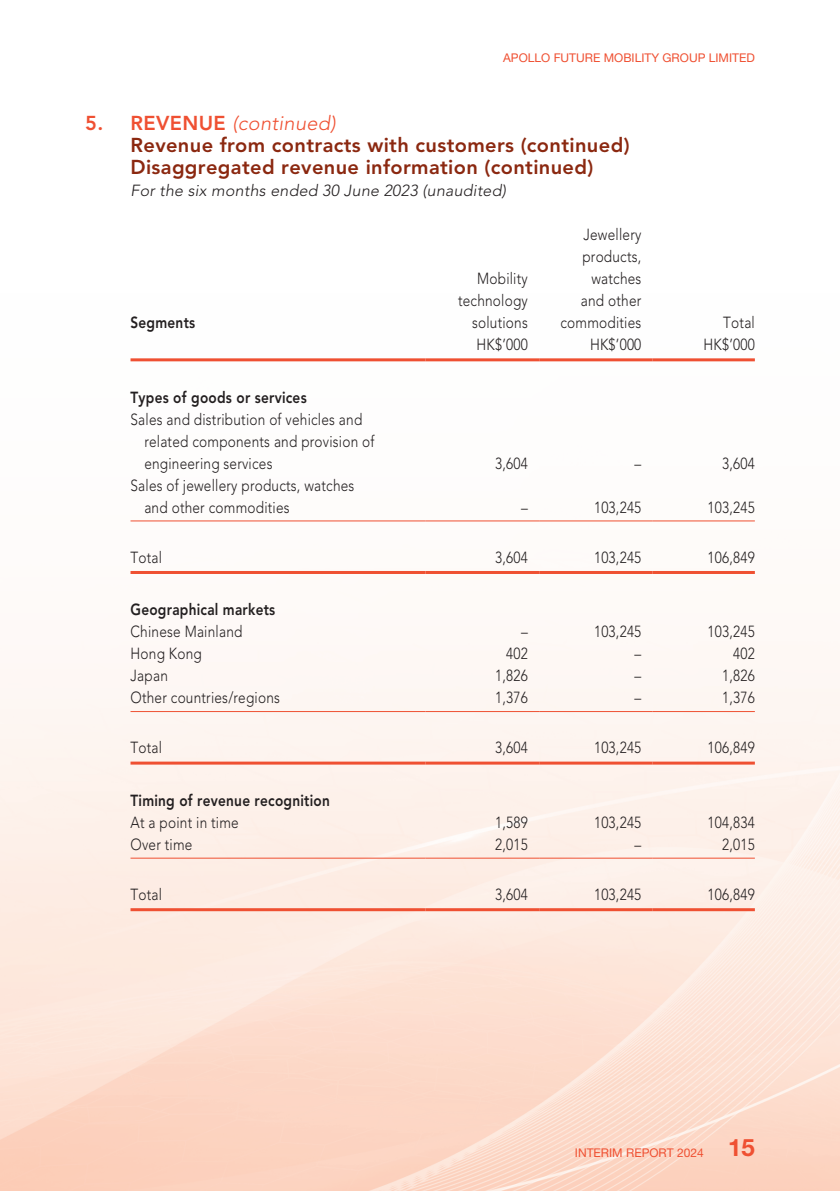
<style>
.page{position:relative;width:840px;height:1191px;background:#fff}
.page>*{position:absolute;margin:0;border:0;box-sizing:border-box;transform-origin:0 0}
._02_H2{font:800 20px "Avenir LT Std";letter-spacing:.02em;color:#8b2810}
._01_H1{font:italic 300 20px "Avenir LT Std";letter-spacing:.015em;color:#ef5032}
._51_N_Table_txt{font:300 16px "Avenir LT Std";letter-spacing:.015em;color:#231f20;scale:.85 1}
._51_N_Table_txt-2{font:800 16px "Avenir LT Std";letter-spacing:.02em;color:#231f20;scale:.85 1}
._03_H3{font:italic 300 16px "Avenir LT Std";letter-spacing:.015em;color:#231f20}
.t1{font:12px "Helvetica Neue LT Std";color:#ef5032}
.s1{font-weight:800;font-style:normal}
.s2{font-weight:700;font-size:24px}
</style>
<div class="page">
<img style="left:0;top:358px;width:839px;height:833px">
<hr style="left:130px;top:358px;width:295px;height:3px;background:#ef5032">
<hr style="left:425px;top:358px;width:114px;height:3px;background:#ef5032">
<hr style="left:539px;top:358px;width:113px;height:3px;background:#ef5032">
<hr style="left:652px;top:358px;width:102px;height:3px;background:#ef5032">
<hr style="left:130px;top:520px;width:295px;height:1px;background:#ef5032">
<hr style="left:425px;top:520px;width:114px;height:1px;background:#ef5032">
<hr style="left:539px;top:520px;width:113px;height:1px;background:#ef5032">
<hr style="left:652px;top:520px;width:102px;height:1px;background:#ef5032">
<hr style="left:130px;top:571px;width:295px;height:3px;background:#ef5032">
<hr style="left:425px;top:571px;width:114px;height:3px;background:#ef5032">
<hr style="left:539px;top:571px;width:113px;height:3px;background:#ef5032">
<hr style="left:652px;top:571px;width:102px;height:3px;background:#ef5032">
<hr style="left:130px;top:711px;width:295px;height:1px;background:#ef5032">
<hr style="left:425px;top:711px;width:114px;height:1px;background:#ef5032">
<hr style="left:539px;top:711px;width:113px;height:1px;background:#ef5032">
<hr style="left:652px;top:711px;width:102px;height:1px;background:#ef5032">
<hr style="left:130px;top:761px;width:295px;height:3px;background:#ef5032">
<hr style="left:425px;top:761px;width:114px;height:3px;background:#ef5032">
<hr style="left:539px;top:761px;width:113px;height:3px;background:#ef5032">
<hr style="left:652px;top:761px;width:102px;height:3px;background:#ef5032">
<hr style="left:130px;top:857px;width:295px;height:1px;background:#ef5032">
<hr style="left:425px;top:857px;width:114px;height:1px;background:#ef5032">
<hr style="left:539px;top:857px;width:113px;height:1px;background:#ef5032">
<hr style="left:652px;top:857px;width:102px;height:1px;background:#ef5032">
<hr style="left:130px;top:908px;width:295px;height:3px;background:#ef5032">
<hr style="left:425px;top:908px;width:114px;height:3px;background:#ef5032">
<hr style="left:539px;top:908px;width:113px;height:3px;background:#ef5032">
<hr style="left:652px;top:908px;width:102px;height:3px;background:#ef5032">
<p class="t1" style="left:503px;top:51px;width:253px">APOLLO FUTURE MOBILITY GROUP LIMITED</p>
<p class="_01_H1" style="left:85px;top:111px;width:252px"><span class="s1">5. REVENUE</span> (continued)</p>
<p class="_02_H2" style="left:130px;top:133px;width:500px">Revenue from contracts with customers (continued)</p>
<p class="_02_H2" style="left:130px;top:155px;width:464px">Disaggregated revenue information (continued)</p>
<p class="_03_H3" style="left:130px;top:181px;width:377px">For the six months ended 30 June 2023 (unaudited)</p>
<p class="_51_N_Table_txt-2" style="left:130px;top:313px;width:78px">Segments</p>
<p class="_51_N_Table_txt" style="left:477px;top:269px;width:61px">Mobility</p>
<p class="_51_N_Table_txt" style="left:458px;top:291px;width:84px">technology</p>
<p class="_51_N_Table_txt" style="left:472px;top:313px;width:67px">solutions</p>
<p class="_51_N_Table_txt" style="left:583px;top:225px;width:70px">Jewellery</p>
<p class="_51_N_Table_txt" style="left:582px;top:247px;width:71px">products,</p>
<p class="_51_N_Table_txt" style="left:591px;top:269px;width:60px">watches</p>
<p class="_51_N_Table_txt" style="left:580px;top:291px;width:73px">and other</p>
<p class="_51_N_Table_txt" style="left:560px;top:313px;width:96px">commodities</p>
<p class="_51_N_Table_txt" style="left:722px;top:313px;width:39px">Total</p>
<p class="_51_N_Table_txt" style="left:476px;top:335px;width:62px">HK$’000</p>
<p class="_51_N_Table_txt" style="left:589px;top:335px;width:62px">HK$’000</p>
<p class="_51_N_Table_txt" style="left:703px;top:335px;width:62px">HK$’000</p>
<p class="_51_N_Table_txt-2" style="left:130px;top:387px;width:209px">Types of goods or services</p>
<p class="_51_N_Table_txt" style="left:130px;top:410px;width:274px">Sales and distribution of vehicles and</p>
<p class="_51_N_Table_txt" style="left:144px;top:432px;width:272px">related components and provision of</p>
<p class="_51_N_Table_txt" style="left:144px;top:454px;width:152px">engineering services</p>
<p class="_51_N_Table_txt" style="left:495px;top:454px;width:40px">3,604</p>
<p class="_51_N_Table_txt" style="left:634px;top:454px;width:9px">–</p>
<p class="_51_N_Table_txt" style="left:721px;top:454px;width:40px">3,604</p>
<p class="_51_N_Table_txt" style="left:130px;top:476px;width:265px">Sales of jewellery products, watches</p>
<p class="_51_N_Table_txt" style="left:144px;top:498px;width:172px">and other commodities</p>
<p class="_51_N_Table_txt" style="left:520px;top:498px;width:9px">–</p>
<p class="_51_N_Table_txt" style="left:593px;top:498px;width:57px">103,245</p>
<p class="_51_N_Table_txt" style="left:707px;top:498px;width:57px">103,245</p>
<p class="_51_N_Table_txt" style="left:130px;top:548px;width:39px">Total</p>
<p class="_51_N_Table_txt" style="left:495px;top:548px;width:40px">3,604</p>
<p class="_51_N_Table_txt" style="left:593px;top:548px;width:57px">103,245</p>
<p class="_51_N_Table_txt" style="left:707px;top:548px;width:57px">106,849</p>
<p class="_51_N_Table_txt-2" style="left:130px;top:600px;width:172px">Geographical markets</p>
<p class="_51_N_Table_txt" style="left:130px;top:622px;width:133px">Chinese Mainland</p>
<p class="_51_N_Table_txt" style="left:520px;top:622px;width:9px">–</p>
<p class="_51_N_Table_txt" style="left:593px;top:622px;width:57px">103,245</p>
<p class="_51_N_Table_txt" style="left:707px;top:622px;width:57px">103,245</p>
<p class="_51_N_Table_txt" style="left:130px;top:644px;width:85px">Hong Kong</p>
<p class="_51_N_Table_txt" style="left:506px;top:644px;width:27px">402</p>
<p class="_51_N_Table_txt" style="left:634px;top:644px;width:9px">–</p>
<p class="_51_N_Table_txt" style="left:732px;top:644px;width:27px">402</p>
<p class="_51_N_Table_txt" style="left:130px;top:666px;width:46px">Japan</p>
<p class="_51_N_Table_txt" style="left:495px;top:666px;width:40px">1,826</p>
<p class="_51_N_Table_txt" style="left:634px;top:666px;width:9px">–</p>
<p class="_51_N_Table_txt" style="left:721px;top:666px;width:40px">1,826</p>
<p class="_51_N_Table_txt" style="left:130px;top:688px;width:177px">Other countries/regions</p>
<p class="_51_N_Table_txt" style="left:495px;top:688px;width:40px">1,376</p>
<p class="_51_N_Table_txt" style="left:634px;top:688px;width:9px">–</p>
<p class="_51_N_Table_txt" style="left:721px;top:688px;width:40px">1,376</p>
<p class="_51_N_Table_txt" style="left:130px;top:738px;width:39px">Total</p>
<p class="_51_N_Table_txt" style="left:495px;top:738px;width:40px">3,604</p>
<p class="_51_N_Table_txt" style="left:593px;top:738px;width:57px">103,245</p>
<p class="_51_N_Table_txt" style="left:707px;top:738px;width:57px">106,849</p>
<p class="_51_N_Table_txt-2" style="left:130px;top:791px;width:236px">Timing of revenue recognition</p>
<p class="_51_N_Table_txt" style="left:130px;top:813px;width:129px">At a point in time</p>
<p class="_51_N_Table_txt" style="left:495px;top:813px;width:40px">1,589</p>
<p class="_51_N_Table_txt" style="left:593px;top:813px;width:57px">103,245</p>
<p class="_51_N_Table_txt" style="left:707px;top:813px;width:57px">104,834</p>
<p class="_51_N_Table_txt" style="left:130px;top:835px;width:74px">Over time</p>
<p class="_51_N_Table_txt" style="left:495px;top:835px;width:40px">2,015</p>
<p class="_51_N_Table_txt" style="left:634px;top:835px;width:9px">–</p>
<p class="_51_N_Table_txt" style="left:721px;top:835px;width:40px">2,015</p>
<p class="_51_N_Table_txt" style="left:130px;top:885px;width:39px">Total</p>
<p class="_51_N_Table_txt" style="left:495px;top:885px;width:40px">3,604</p>
<p class="_51_N_Table_txt" style="left:593px;top:885px;width:57px">103,245</p>
<p class="_51_N_Table_txt" style="left:707px;top:885px;width:57px">106,849</p>
<p class="t1" style="left:574px;top:1145px;width:181px">INTERIM REPORT 2024 <span class="s2">15</span></p>
</div>
